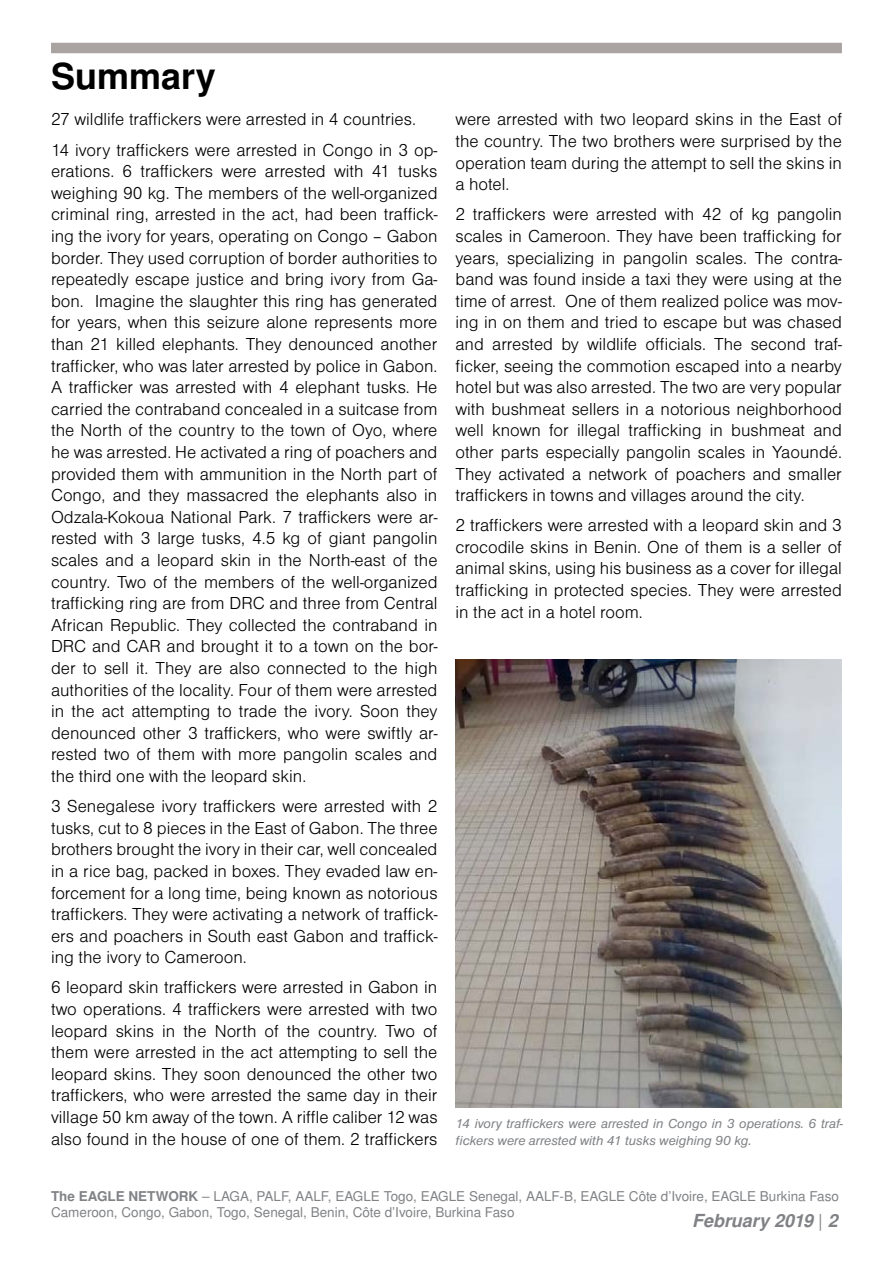
<style>
.page{position:relative;width:893px;height:1263px;background:#fff}
.page>*{position:absolute;margin:0;border:0;box-sizing:border-box;transform-origin:0 0}
.t1{font:700 36px "Nimbus Sans LOT";color:#000}
.t2{font:18px/21.6px "Nimbus Sans DOT Ligh";color:#000;text-align:justify}
.t3{font:italic 700 18px "Nimbus Sans LOT";color:#808285}
.t4{font:13.5px/16.2px "Nimbus Sans LOT";color:#808285}
.t5{font:italic 13.5px/16.2px "Nimbus Sans DOT";color:#808285}
.s1{font-weight:700}
.s2{font-weight:400;font-style:normal}
</style>
<div class="page">
<div style="left:51px;top:43px;width:791px;height:10px;background:#a9a3a1"></div>
<img style="left:455px;top:659px;width:387px;height:449px">
<h1 class="t1" style="left:51px;top:55px;width:166px">Summary</h1>
<p class="t2" style="left:51px;top:105px;width:388px;line-height:30.2px">27 wildlife traffickers were arrested in 4 countries.<br>14 ivory traffickers were arrested in Congo in 3 op-</p>
<p class="t2" style="left:51px;top:161px;width:388px">erations. 6 traffickers were arrested with 41 tusks weighing 90 kg. The members of the well-organized criminal ring, arrested in the act, had been traffick&shy;ing the ivory for years, operating on Congo – Gabon border. They used corruption of border authorities to repeatedly escape justice and bring ivory from Ga&shy;bon. Imagine the slaughter this ring has generated for years, when this seizure alone represents more than 21 killed elephants. They denounced another trafficker, who was later arrested by police in Gabon.<br>A trafficker was arrested with 4 elephant tusks. He carried the contraband concealed in a suitcase from the North of the country to the town of Oyo, where he was arrested. He activated a ring of poachers and provided them with ammunition in the North part of Congo, and they massacred the elephants also in Odzala-Kokoua National Park. 7 traffickers were ar&shy;rested with 3 large tusks, 4.5 kg of giant pangolin scales and a leopard skin in the North-east of the country. Two of the members of the well-organized trafficking ring are from DRC and three from Central African Republic. They collected the contraband in DRC and CAR and brought it to a town on the bor&shy;der to sell it. They are also connected to the high authorities of the locality. Four of them were arrested in the act attempting to trade the ivory. Soon they denounced other 3 traffickers, who were swiftly ar&shy;rested two of them with more pangolin scales and the third one with the leopard skin.</p>
<p class="t2" style="left:51px;top:795px;width:388px">3 Senegalese ivory traffickers were arrested with 2 tusks, cut to 8 pieces in the East of Gabon. The three brothers brought the ivory in their car, well concealed in a rice bag, packed in boxes. They evaded law en&shy;forcement for a long time, being known as notorious traffickers. They were activating a network of traffick&shy;ers and poachers in South east Gabon and traffick&shy;ing the ivory to Cameroon.</p>
<p class="t2" style="left:51px;top:977px;width:388px">6 leopard skin traffickers were arrested in Gabon in two operations. 4 traffickers were arrested with two leopard skins in the North of the country. Two of them were arrested in the act attempting to sell the leopard skins. They soon denounced the other two traffickers, who were arrested the same day in their village 50 km away of the town. A riffle caliber 12 was also found in the house of one of them. 2 traffickers</p>
<p class="t2" style="left:455px;top:109px;width:388px">were arrested with two leopard skins in the East of the country. The two brothers were surprised by the operation team during the attempt to sell the skins in a hotel.</p>
<p class="t2" style="left:455px;top:204px;width:388px">2 traffickers were arrested with 42 of kg pangolin scales in Cameroon. They have been trafficking for years, specializing in pangolin scales. The contra&shy;band was found inside a taxi they were using at the time of arrest. One of them realized police was mov&shy;ing in on them and tried to escape but was chased and arrested by wildlife officials. The second traf&shy;ficker, seeing the commotion escaped into a nearby hotel but was also arrested. The two are very popular with bushmeat sellers in a notorious neighborhood well known for illegal trafficking in bushmeat and other parts especially pangolin scales in Yaoundé.<br>They activated a network of poachers and smaller traffickers in towns and villages around the city.</p>
<p class="t2" style="left:455px;top:515px;width:388px">2 traffickers were arrested with a leopard skin and 3 crocodile skins in Benin. One of them is a seller of animal skins, using his business as a cover for illegal trafficking in protected species. They were arrested in the act in a hotel room.</p>
<p class="t5" style="left:455px;top:1116px;width:389px">14 ivory traffickers were arrested in Congo in 3 operations. 6 traf&shy;fickers were arrested with 41 tusks weighing 90 kg.</p>
<p class="t4" style="left:51px;top:1189px;width:789px"><span class="s1">The EAGLE NETWORK</span> – LAGA, PALF, AALF, EAGLE Togo, EAGLE Senegal, AALF-B, EAGLE Côte d’Ivoire, EAGLE Burkina Faso<br>Cameroon, Congo, Gabon, Togo, Senegal, Benin, Côte d’Ivoire, Burkina Faso</p>
<p class="t3" style="left:692px;top:1210px;width:147px">February 2019 <span class="s2">|</span> 2</p>
</div>
